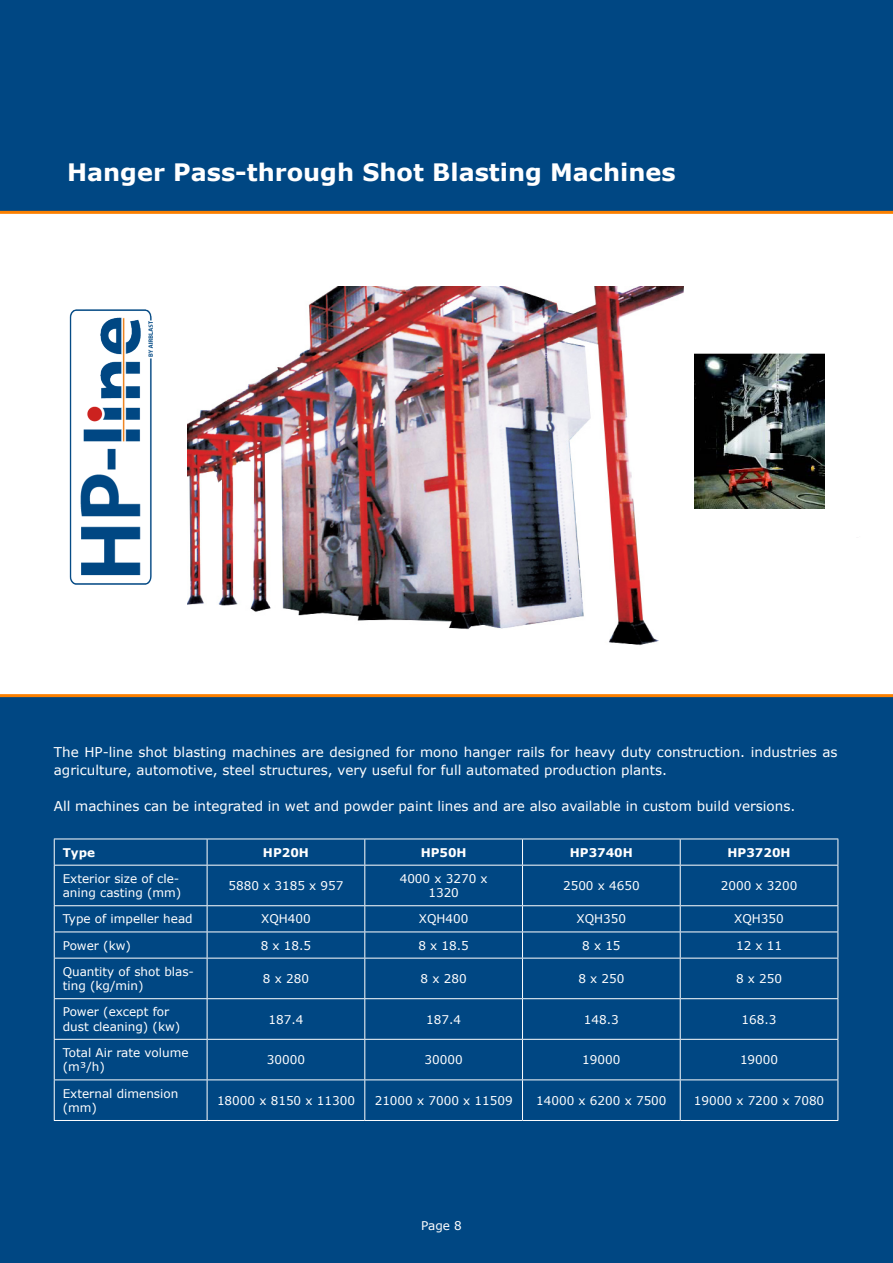
<style>
.page{position:relative;width:893px;height:1263px;background:#fff}
.page>*{position:absolute;margin:0;border:0;box-sizing:border-box;transform-origin:0 0}
.t1{font:700 27px "Verdana";color:#fff}
.t2{font:700 24px "Verdana";color:#fff}
.t3{font:13.5px/18px "Verdana";color:#fff}
.t4{font:12px/14.4px "Verdana";color:#fff}
.t5{font:700 12px "Verdana";color:#fff}
</style>
<div class="page">
<div style="left:0;top:0;width:893px;height:211px;background:#004783"></div>
<div style="left:0;top:696px;width:893px;height:567px;background:#004783"></div>
<img style="left:0;top:211px;width:893px;height:486px">
<img style="left:57px;top:309px;width:107px;height:275px">
<svg style="left:55px;top:839px;width:782px;height:281px"></svg>
<svg style="left:55px;top:999px;width:782px;height:40px"></svg>
<hr style="left:54px;top:838px;width:153px;height:1px;background:#fff">
<svg style="left:54px;top:839px;width:1px;height:26px"></svg>
<hr style="left:207px;top:838px;width:158px;height:1px;background:#fff">
<svg style="left:207px;top:839px;width:1px;height:26px"></svg>
<hr style="left:365px;top:838px;width:157px;height:1px;background:#fff">
<svg style="left:364px;top:839px;width:1px;height:26px"></svg>
<hr style="left:522px;top:838px;width:158px;height:1px;background:#fff">
<svg style="left:522px;top:839px;width:1px;height:26px"></svg>
<hr style="left:680px;top:838px;width:158px;height:1px;background:#fff">
<svg style="left:680px;top:839px;width:1px;height:26px"></svg>
<svg style="left:837px;top:839px;width:1px;height:26px"></svg>
<hr style="left:54px;top:865px;width:153px;height:1px;background:#fff">
<hr style="left:54px;top:865px;width:1px;height:40px;background:#fff">
<hr style="left:207px;top:865px;width:158px;height:1px;background:#fff">
<hr style="left:207px;top:865px;width:1px;height:40px;background:#fff">
<hr style="left:365px;top:865px;width:157px;height:1px;background:#fff">
<hr style="left:364px;top:865px;width:1px;height:40px;background:#fff">
<hr style="left:522px;top:865px;width:158px;height:1px;background:#fff">
<hr style="left:522px;top:865px;width:1px;height:40px;background:#fff">
<hr style="left:680px;top:865px;width:158px;height:1px;background:#fff">
<hr style="left:680px;top:865px;width:1px;height:40px;background:#fff">
<hr style="left:837px;top:865px;width:1px;height:40px;background:#fff">
<hr style="left:54px;top:905px;width:153px;height:1px;background:#fff">
<hr style="left:207px;top:905px;width:158px;height:1px;background:#fff">
<hr style="left:365px;top:905px;width:157px;height:1px;background:#fff">
<hr style="left:522px;top:905px;width:158px;height:1px;background:#fff">
<hr style="left:680px;top:905px;width:158px;height:1px;background:#fff">
<hr style="left:54px;top:958px;width:1px;height:40px;background:#fff">
<hr style="left:207px;top:958px;width:1px;height:40px;background:#fff">
<hr style="left:364px;top:958px;width:1px;height:40px;background:#fff">
<hr style="left:522px;top:958px;width:1px;height:40px;background:#fff">
<hr style="left:680px;top:958px;width:1px;height:40px;background:#fff">
<hr style="left:837px;top:958px;width:1px;height:40px;background:#fff">
<hr style="left:54px;top:1039px;width:153px;height:1px;background:#fff">
<hr style="left:54px;top:1040px;width:1px;height:39px;background:#fff">
<hr style="left:207px;top:1040px;width:1px;height:39px;background:#fff">
<hr style="left:364px;top:1040px;width:1px;height:39px;background:#fff">
<hr style="left:522px;top:1040px;width:1px;height:39px;background:#fff">
<hr style="left:680px;top:1040px;width:1px;height:39px;background:#fff">
<hr style="left:837px;top:1040px;width:1px;height:39px;background:#fff">
<hr style="left:54px;top:1079px;width:153px;height:1px;background:#fff">
<hr style="left:54px;top:1080px;width:1px;height:40px;background:#fff">
<hr style="left:207px;top:1079px;width:158px;height:1px;background:#fff">
<hr style="left:207px;top:1080px;width:1px;height:40px;background:#fff">
<hr style="left:365px;top:1079px;width:157px;height:1px;background:#fff">
<hr style="left:364px;top:1080px;width:1px;height:40px;background:#fff">
<hr style="left:522px;top:1079px;width:158px;height:1px;background:#fff">
<hr style="left:522px;top:1080px;width:1px;height:40px;background:#fff">
<hr style="left:680px;top:1079px;width:158px;height:1px;background:#fff">
<hr style="left:680px;top:1080px;width:1px;height:40px;background:#fff">
<hr style="left:837px;top:1080px;width:1px;height:40px;background:#fff">
<hr style="left:54px;top:1120px;width:153px;height:1px;background:#fff">
<hr style="left:207px;top:1120px;width:158px;height:1px;background:#fff">
<hr style="left:365px;top:1120px;width:157px;height:1px;background:#fff">
<hr style="left:522px;top:1120px;width:158px;height:1px;background:#fff">
<hr style="left:680px;top:1120px;width:158px;height:1px;background:#fff">
<svg style="left:54px;top:906px;width:784px;height:52px"></svg>
<hr style="left:54px;top:958px;width:153px;height:1px;background:#fff">
<hr style="left:207px;top:958px;width:158px;height:1px;background:#fff">
<hr style="left:365px;top:958px;width:157px;height:1px;background:#fff">
<hr style="left:522px;top:958px;width:158px;height:1px;background:#fff">
<hr style="left:680px;top:958px;width:158px;height:1px;background:#fff">
<hr style="left:54px;top:998px;width:153px;height:1px;background:#fff">
<hr style="left:54px;top:999px;width:1px;height:40px;background:#fff">
<hr style="left:207px;top:998px;width:158px;height:1px;background:#fff">
<hr style="left:207px;top:999px;width:1px;height:40px;background:#fff">
<hr style="left:365px;top:998px;width:157px;height:1px;background:#fff">
<hr style="left:364px;top:999px;width:1px;height:40px;background:#fff">
<hr style="left:522px;top:998px;width:158px;height:1px;background:#fff">
<hr style="left:522px;top:999px;width:1px;height:40px;background:#fff">
<hr style="left:680px;top:998px;width:158px;height:1px;background:#fff">
<hr style="left:680px;top:999px;width:1px;height:40px;background:#fff">
<hr style="left:837px;top:999px;width:1px;height:40px;background:#fff">
<hr style="left:207px;top:1039px;width:158px;height:1px;background:#fff">
<hr style="left:365px;top:1039px;width:157px;height:1px;background:#fff">
<hr style="left:522px;top:1039px;width:158px;height:1px;background:#fff">
<hr style="left:680px;top:1039px;width:158px;height:1px;background:#fff">
<img style="left:857px;top:218px;width:36px;height:441px">
<img style="left:695px;top:354px;width:130px;height:154px">
<p class="t2" style="left:67px;top:155px;width:610px">Hanger Pass-through Shot Blasting Machines</p>
<p class="t1" style="left:51px;top:156px;width:157px">Blastroom</p>
<p class="t3" style="left:54px;top:743px;width:785px">The HP-line shot blasting machines are designed for mono hanger rails for heavy duty construction. industries as agriculture, automotive, steel structures, very useful for full automated production plants.</p>
<p class="t3" style="left:54px;top:797px;width:743px">All machines can be integrated in wet and powder paint lines and are also available in custom build versions.</p>
<p class="t5" style="left:63px;top:844px;width:34px">Type</p>
<p class="t5" style="left:263px;top:844px;width:47px">HP20H</p>
<p class="t5" style="left:421px;top:844px;width:47px">HP50H</p>
<p class="t5" style="left:570px;top:844px;width:65px">HP3740H</p>
<p class="t5" style="left:728px;top:844px;width:65px">HP3720H</p>
<p class="t4" style="left:63px;top:871px;width:120px">Exterior size of cle&shy;aning casting (mm)</p>
<p class="t4" style="left:228px;top:878px;width:117px">5880 x 3185 x 957</p>
<p class="t4" style="left:400px;top:871px;width:89px">4000 x 3270 x</p>
<p class="t4" style="left:428px;top:885px;width:32px">1320</p>
<p class="t4" style="left:563px;top:878px;width:78px">2500 x 4650</p>
<p class="t4" style="left:721px;top:878px;width:78px">2000 x 3200</p>
<p class="t4" style="left:63px;top:912px;width:132px">Type of impeller head</p>
<p class="t4" style="left:261px;top:912px;width:51px">XQH400</p>
<p class="t4" style="left:419px;top:912px;width:51px">XQH400</p>
<p class="t4" style="left:577px;top:912px;width:51px">XQH350</p>
<p class="t4" style="left:734px;top:912px;width:51px">XQH350</p>
<p class="t4" style="left:63px;top:938px;width:70px">Power (kw)</p>
<p class="t4" style="left:261px;top:938px;width:52px">8 x 18.5</p>
<p class="t4" style="left:418px;top:938px;width:52px">8 x 18.5</p>
<p class="t4" style="left:582px;top:938px;width:40px">8 x 15</p>
<p class="t4" style="left:736px;top:938px;width:48px">12 x 11</p>
<p class="t4" style="left:63px;top:964px;width:133px">Quantity of shot blas&shy;ting (kg/min)</p>
<p class="t4" style="left:263px;top:971px;width:48px">8 x 280</p>
<p class="t4" style="left:421px;top:971px;width:48px">8 x 280</p>
<p class="t4" style="left:578px;top:971px;width:48px">8 x 250</p>
<p class="t4" style="left:736px;top:971px;width:48px">8 x 250</p>
<p class="t4" style="left:63px;top:1005px;width:108px">Power (except for</p>
<p class="t4" style="left:63px;top:1019px;width:119px">dust cleaning) (kw)</p>
<p class="t4" style="left:268px;top:1012px;width:36px">187.4</p>
<p class="t4" style="left:426px;top:1012px;width:36px">187.4</p>
<p class="t4" style="left:584px;top:1012px;width:36px">148.3</p>
<p class="t4" style="left:742px;top:1012px;width:36px">168.3</p>
<p class="t4" style="left:63px;top:1045px;width:127px">Total Air rate volume (m³/h)</p>
<p class="t4" style="left:267px;top:1052px;width:40px">30000</p>
<p class="t4" style="left:425px;top:1052px;width:40px">30000</p>
<p class="t4" style="left:582px;top:1052px;width:40px">19000</p>
<p class="t4" style="left:740px;top:1052px;width:40px">19000</p>
<p class="t4" style="left:63px;top:1086px;width:117px">External dimension (mm)</p>
<p class="t4" style="left:217px;top:1093px;width:139px">18000 x 8150 x 11300</p>
<p class="t4" style="left:375px;top:1093px;width:139px">21000 x 7000 x 11509</p>
<p class="t4" style="left:536px;top:1093px;width:132px">14000 x 6200 x 7500</p>
<p class="t4" style="left:694px;top:1093px;width:132px">19000 x 7200 x 7080</p>
<p class="t4" style="left:421px;top:1219px;width:42px">Page 8</p>
<p class="t4" style="left:454px;top:1219px;width:9px">2</p>
</div>
